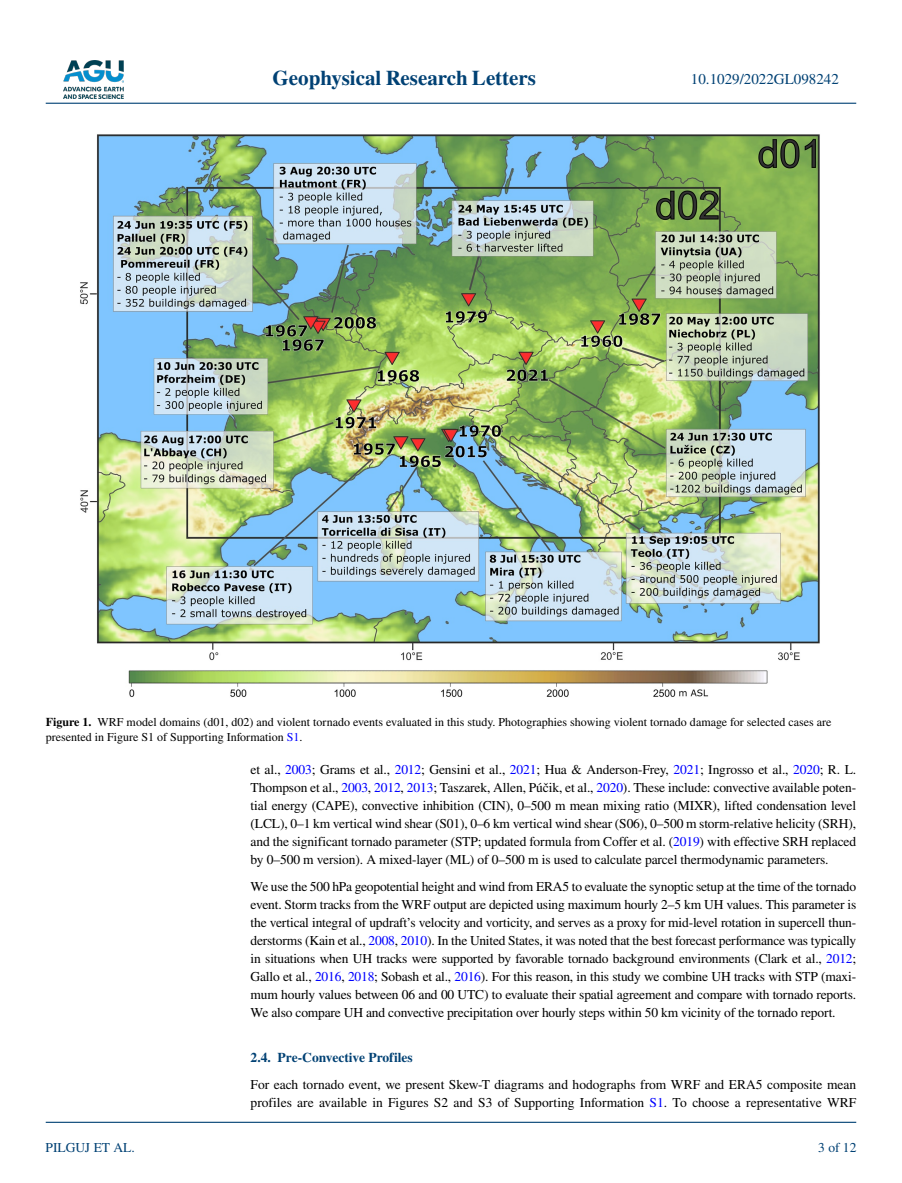
<style>
.page{position:relative;width:902px;height:1183px;background:#fff}
.page>*{position:absolute;margin:0;border:0;box-sizing:border-box;transform-origin:0 0}
.t1{font:700 21px "STIX";color:#004174}
.t2{font:15px "STIX";color:#004174}
.t3{font:13.5px/18px "STIX";color:#000;text-align:justify}
.t4{font:700 13.5px "STIX";color:#004174}
.t5{font:13.5px "STIX";color:#004174}
.t6{font:12px/15px "STIX";color:#000}
.s1{font-weight:700}
.s2{color:#00f}
</style>
<div class="page">
<img style="left:63px;top:60px;width:60px;height:39px">
<hr style="left:46px;top:103px;width:810px;height:1px;background:#004174">
<hr style="left:46px;top:1121px;width:810px;height:1px;background:#004174">
<img style="left:80px;top:134px;width:740px;height:563px">
<h1 class="t1" style="left:272px;top:66px;width:265px">Geophysical Research Letters</h1>
<p class="t2" style="left:691px;top:69px;width:149px">10.1029/2022GL098242</p>
<p class="t6" style="left:46px;top:715px;width:787px"><span class="s1">Figure 1.</span> WRF model domains (d01, d02) and violent tornado events evaluated in this study. Photographies showing violent tornado damage for selected cases are presented in Figure S1 of Supporting Information <span class="s2">S1</span>.</p>
<p class="t5" style="left:45px;top:1138px;width:91px">PILGUJ ET AL.</p>
<p class="t3" style="left:250px;top:761px;width:607px">et al., <span class="s2">2003</span>; Grams et al., <span class="s2">2012</span>; Gensini et al., <span class="s2">2021</span>; Hua &amp; Anderson-Frey, <span class="s2">2021</span>; Ingrosso et al., <span class="s2">2020</span>; R. L.<br>Thompson et al., <span class="s2">2003</span>, <span class="s2">2012</span>, <span class="s2">2013</span>; Taszarek, Allen, Púčik, et al., <span class="s2">2020</span>). These include: convective available poten&shy;tial energy (CAPE), convective inhibition (CIN), 0–500 m mean mixing ratio (MIXR), lifted condensation level (LCL), 0–1 km vertical wind shear (S01), 0–6 km vertical wind shear (S06), 0–500 m storm-relative helicity (SRH), and the significant tornado parameter (STP; updated formula from Coffer et al. (<span class="s2">2019</span>) with effective SRH replaced by 0–500 m version). A mixed-layer (ML) of 0–500 m is used to calculate parcel thermodynamic parameters.</p>
<p class="t3" style="left:250px;top:878px;width:607px">We use the 500 hPa geopotential height and wind from ERA5 to evaluate the synoptic setup at the time of the tornado event. Storm tracks from the WRF output are depicted using maximum hourly 2–5 km UH values. This parameter is the vertical integral of updraft’s velocity and vorticity, and serves as a proxy for mid-level rotation in supercell thun&shy;derstorms (Kain et al., <span class="s2">2008</span>, <span class="s2">2010</span>). In the United States, it was noted that the best forecast performance was typically in situations when UH tracks were supported by favorable tornado background environments (Clark et al., <span class="s2">2012</span>; Gallo et al., <span class="s2">2016</span>, <span class="s2">2018</span>; Sobash et al., <span class="s2">2016</span>). For this reason, in this study we combine UH tracks with STP (maxi&shy;mum hourly values between 06 and 00 UTC) to evaluate their spatial agreement and compare with tornado reports.<br>We also compare UH and convective precipitation over hourly steps within 50 km vicinity of the tornado report.</p>
<p class="t4" style="left:250px;top:1049px;width:164px">2.4. Pre-Convective Profiles</p>
<p class="t3" style="left:250px;top:1076px;width:607px">For each tornado event, we present Skew-T diagrams and hodographs from WRF and ERA5 composite mean profiles are available in Figures S2 and S3 of Supporting Information <span class="s2">S1</span>. To choose a representative WRF</p>
<p class="t5" style="left:818px;top:1138px;width:40px">3 of 12</p>
</div>
